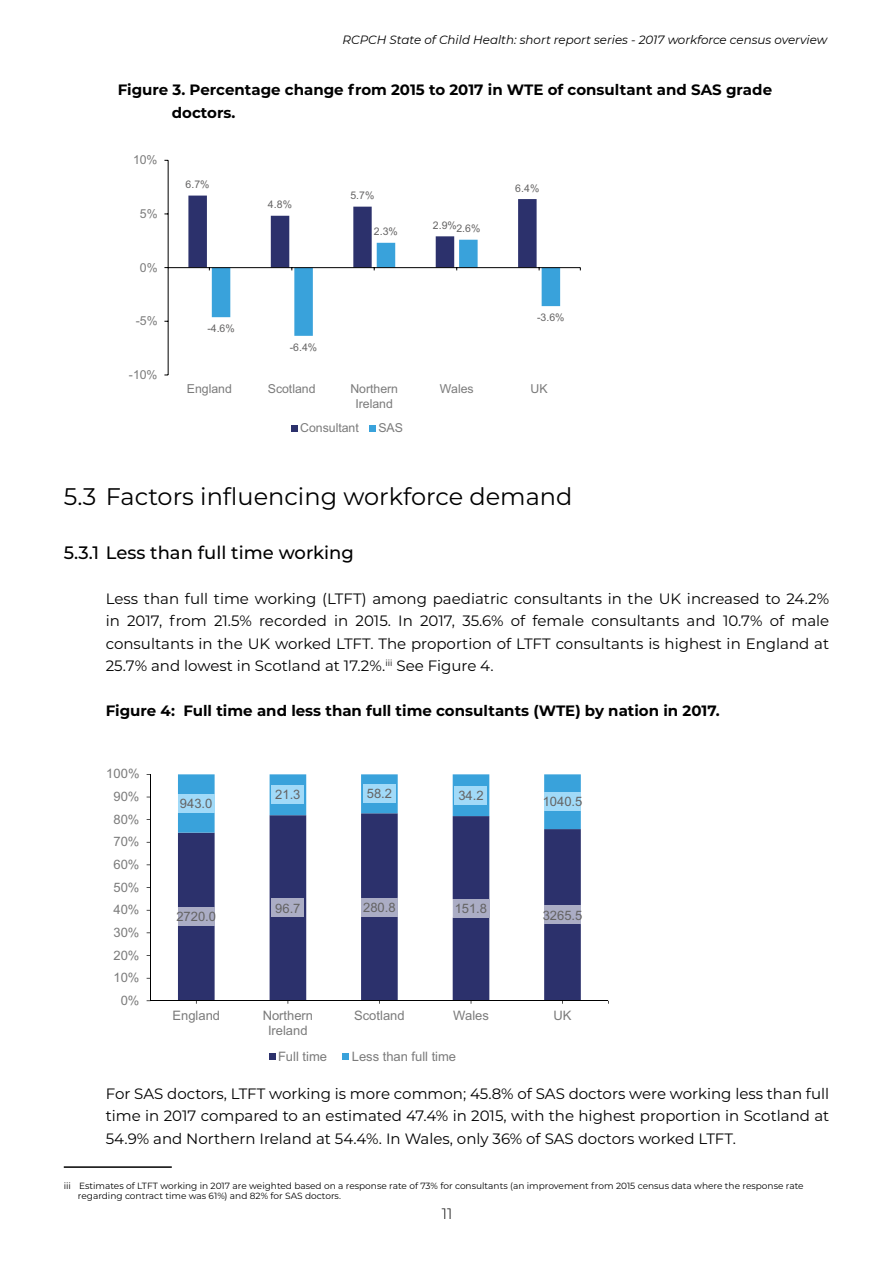
<style>
.page{position:relative;width:893px;height:1263px;background:#fff}
.page>*{position:absolute;margin:0;border:0;box-sizing:border-box;transform-origin:0 0}
.t1{font:24px "Montserrat";color:#000}
.t2{font:500 18px "Montserrat";color:#000}
.t3{font:15px/22.5px "Montserrat";color:#000;text-align:justify}
.t4{font:700 15px/22.5px "Montserrat";color:#000}
.t5{font:300 15px "Montserrat";color:#000}
.t6{font:13.05px/14.9px "Arial";color:#7b7b7b;text-align:center}
.t7{font:13.05px "Arial";color:#646363}
.t8{font:12.3px/14.1px "Arial";color:#7b7b7b;text-align:center}
.t9{font:italic 12px "Montserrat";color:#000}
.t10{font:10.5px "Arial";color:#646363}
.t11{font:9px/10.5px "Montserrat";color:#000}
</style>
<div class="page">
<hr style="left:168px;top:160px;width:1px;height:215px;background:#000">
<hr style="left:168px;top:267px;width:412px;height:1px;background:#000">
<svg style="left:188px;top:196px;width:372px;height:140px"></svg>
<div style="left:291px;top:425px;width:7px;height:6px;background:#2c316c"></div>
<svg style="left:370px;top:425px;width:6px;height:6px"></svg>
<svg style="left:178px;top:833px;width:403px;height:167px"></svg>
<hr style="left:150px;top:774px;width:1px;height:227px;background:#000">
<hr style="left:150px;top:1000px;width:458px;height:1px;background:#000">
<svg style="left:215px;top:907px;width:5px;height:19px"></svg>
<div style="left:178px;top:907px;width:37px;height:19px;background:#abadc5"></div>
<div style="left:272px;top:899px;width:32px;height:18px;background:#abadc5"></div>
<svg style="left:398px;top:898px;width:1px;height:18px"></svg>
<svg style="left:360px;top:898px;width:1px;height:18px"></svg>
<div style="left:361px;top:898px;width:37px;height:18px;background:#abadc5"></div>
<svg style="left:489px;top:899px;width:2px;height:19px"></svg>
<svg style="left:451px;top:899px;width:2px;height:19px"></svg>
<div style="left:453px;top:899px;width:36px;height:19px;background:#abadc5"></div>
<svg style="left:539px;top:906px;width:5px;height:18px"></svg>
<div style="left:544px;top:906px;width:37px;height:18px;background:#abadc5"></div>
<svg style="left:178px;top:774px;width:403px;height:59px"></svg>
<div style="left:544px;top:792px;width:37px;height:19px;background:#a1daf8"></div>
<div style="left:269px;top:1053px;width:6px;height:7px;background:#2c316c"></div>
<div style="left:343px;top:1053px;width:6px;height:7px;background:#39a2db"></div>
<hr style="left:64px;top:1166px;width:108px;height:2px;background:#000">
<p class="t9" style="left:343px;top:32px;width:486px">RCPCH State of Child Health: short report series - 2017 workforce census overview</p>
<p class="t4" style="left:172px;top:78px;width:602px;text-indent:-54px">Figure 3. Percentage change from 2015 to 2017 in WTE of consultant and SAS grade doctors.</p>
<p class="t8" style="left:133px;top:153px;width:26px">10%</p>
<p class="t8" style="left:140px;top:206px;width:19px">5%</p>
<p class="t8" style="left:140px;top:260px;width:19px">0%</p>
<p class="t8" style="left:136px;top:314px;width:23px">-5%</p>
<p class="t8" style="left:129px;top:367px;width:30px">-10%</p>
<p class="t10" style="left:186px;top:177px;width:26px">6.7%</p>
<p class="t10" style="left:268px;top:197px;width:26px">4.8%</p>
<p class="t10" style="left:350px;top:188px;width:26px">5.7%</p>
<p class="t10" style="left:433px;top:218px;width:26px">2.9%</p>
<p class="t10" style="left:374px;top:224px;width:26px">2.3%</p>
<p class="t10" style="left:456px;top:221px;width:26px">2.6%</p>
<p class="t10" style="left:207px;top:321px;width:29px">-4.6%</p>
<p class="t10" style="left:290px;top:340px;width:29px">-6.4%</p>
<p class="t10" style="left:515px;top:181px;width:26px">6.4%</p>
<p class="t10" style="left:537px;top:310px;width:29px">-3.6%</p>
<p class="t8" style="left:187px;top:382px;width:47px">England</p>
<p class="t8" style="left:268px;top:382px;width:49px">Scotland</p>
<p class="t8" style="left:350px;top:382px;width:49px">Northern<br>Ireland</p>
<p class="t8" style="left:440px;top:382px;width:36px">Wales</p>
<p class="t8" style="left:531px;top:382px;width:19px">UK</p>
<p class="t8" style="left:300px;top:420px;width:60px">Consultant</p>
<p class="t8" style="left:378px;top:420px;width:26px">SAS</p>
<p class="t1" style="left:64px;top:480px;width:510px">5.3 Factors influencing workforce demand</p>
<p class="t2" style="left:64px;top:540px;width:292px">5.3.1 Less than full time working</p>
<p class="t3" style="left:106px;top:587px;width:725px">Less than full time working (LTFT) among paediatric consultants in the UK increased to 24.2% in 2017, from 21.5% recorded in 2015. In 2017, 35.6% of female consultants and 10.7% of male consultants in the UK worked LTFT. The proportion of LTFT consultants is highest in England at 25.7% and lowest in Scotland at 17.2%.<sup>iii</sup> See Figure 4.</p>
<p class="t4" style="left:106px;top:699px;width:616px">Figure 4: Full time and less than full time consultants (WTE) by nation in 2017.</p>
<p class="t6" style="left:106px;top:766px;width:35px">100%</p>
<p class="t6" style="left:113px;top:789px;width:27px">90%</p>
<p class="t6" style="left:113px;top:812px;width:27px">80%</p>
<p class="t6" style="left:113px;top:834px;width:27px">70%</p>
<p class="t6" style="left:113px;top:857px;width:27px">60%</p>
<p class="t6" style="left:113px;top:879px;width:27px">50%</p>
<p class="t6" style="left:113px;top:902px;width:27px">40%</p>
<p class="t6" style="left:113px;top:925px;width:27px">30%</p>
<p class="t6" style="left:113px;top:947px;width:27px">20%</p>
<p class="t6" style="left:113px;top:970px;width:27px">10%</p>
<p class="t6" style="left:121px;top:993px;width:20px">0%</p>
<p class="t7" style="left:180px;top:795px;width:34px">943.0</p>
<p class="t7" style="left:176px;top:908px;width:41px">2720.0</p>
<p class="t7" style="left:275px;top:786px;width:27px">21.3</p>
<p class="t7" style="left:367px;top:785px;width:27px">58.2</p>
<p class="t7" style="left:458px;top:786px;width:27px">34.2</p>
<p class="t7" style="left:275px;top:899px;width:27px">96.7</p>
<p class="t7" style="left:363px;top:898px;width:34px">280.8</p>
<p class="t7" style="left:455px;top:899px;width:34px">151.8</p>
<p class="t7" style="left:543px;top:793px;width:41px">1040.5</p>
<p class="t7" style="left:543px;top:906px;width:41px">3265.5</p>
<p class="t6" style="left:173px;top:1008px;width:49px">England</p>
<p class="t6" style="left:263px;top:1008px;width:52px">Northern<br>Ireland</p>
<p class="t6" style="left:354px;top:1008px;width:52px">Scotland</p>
<p class="t6" style="left:453px;top:1008px;width:37px">Wales</p>
<p class="t6" style="left:554px;top:1008px;width:19px">UK</p>
<p class="t6" style="left:278px;top:1049px;width:51px">Full time</p>
<p class="t6" style="left:352px;top:1049px;width:106px">Less than full time</p>
<p class="t3" style="left:106px;top:1082px;width:725px">For SAS doctors, LTFT working is more common; 45.8% of SAS doctors were working less than full time in 2017 compared to an estimated 47.4% in 2015, with the highest proportion in Scotland at 54.9% and Northern Ireland at 54.4%. In Wales, only 36% of SAS doctors worked LTFT.</p>
<p class="t11" style="left:78px;top:1180px;width:727px;text-indent:-14px">iii Estimates of LTFT working in 2017 are weighted based on a response rate of 73% for consultants (an improvement from 2015 census data where the response rate regarding contract time was 61%) and 82% for SAS doctors.</p>
<p class="t5" style="left:442px;top:1203px;width:12px">11</p>
</div>
